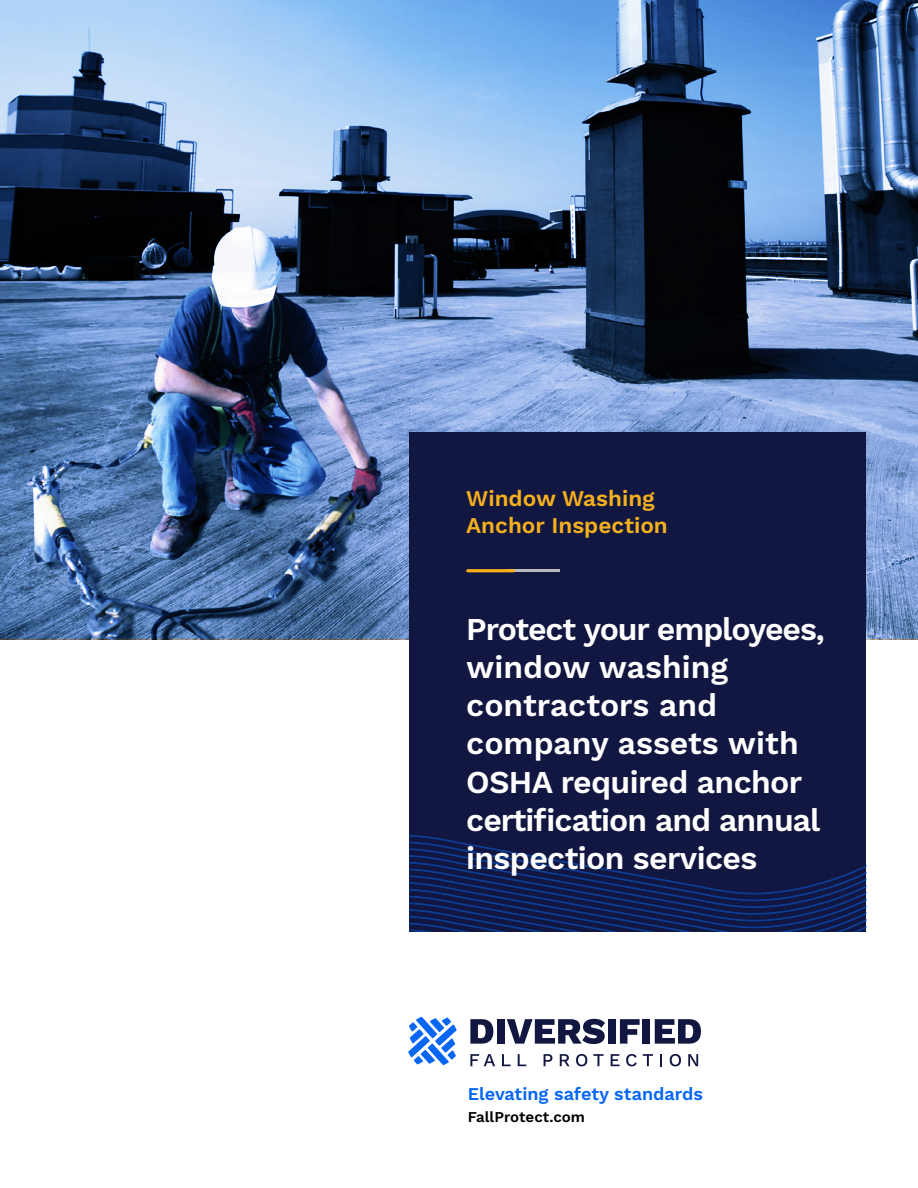
<style>
.page{position:relative;width:918px;height:1188px;background:#fff}
.page>*{position:absolute;margin:0;border:0;box-sizing:border-box;transform-origin:0 0}
.t1{font:600 31.8px/38.2px "Work Sans";letter-spacing:-.02em;color:#fff}
.t2{font:600 22.5px/27px "Work Sans";color:#f6b01d}
.t3{font:600 18px "Work Sans";color:#0767f2}
.t4{font:600 15px "Work Sans";color:#000}
</style>
<div class="page">
<img style="left:0;top:0;width:918px;height:639px">
<div style="left:410px;top:432px;width:456px;height:499px;background:#111740"></div>
<hr style="left:506px;top:570px;width:54px;height:2px;background:#bbbbbf">
<hr style="left:466px;top:569px;width:49px;height:3px;background:#f6b01d;border-radius:2px">
<svg style="left:410px;top:835px;width:456px;height:96px"></svg>
<svg style="left:688px;top:1054px;width:10px;height:12px"></svg>
<svg style="left:470px;top:1019px;width:23px;height:25px"></svg>
<div style="left:497px;top:1019px;width:8px;height:25px;background:#111740"></div>
<svg style="left:507px;top:1019px;width:98px;height:25px"></svg>
<div style="left:608px;top:1019px;width:7px;height:25px;background:#111740"></div>
<svg style="left:620px;top:1019px;width:20px;height:25px"></svg>
<div style="left:643px;top:1019px;width:7px;height:25px;background:#111740"></div>
<svg style="left:655px;top:1019px;width:46px;height:25px"></svg>
<svg style="left:470px;top:1054px;width:25px;height:12px"></svg>
<svg style="left:502px;top:1054px;width:9px;height:12px"></svg>
<svg style="left:518px;top:1054px;width:8px;height:12px"></svg>
<svg style="left:544px;top:1054px;width:9px;height:12px"></svg>
<svg style="left:560px;top:1054px;width:10px;height:12px"></svg>
<svg style="left:576px;top:1054px;width:28px;height:13px"></svg>
<svg style="left:611px;top:1054px;width:9px;height:12px"></svg>
<svg style="left:626px;top:1054px;width:11px;height:12px"></svg>
<svg style="left:643px;top:1054px;width:10px;height:12px"></svg>
<svg style="left:660px;top:1054px;width:2px;height:12px"></svg>
<svg style="left:669px;top:1054px;width:12px;height:13px"></svg>
<svg style="left:408px;top:1017px;width:49px;height:48px"></svg>
<p class="t2" style="left:466px;top:486px;width:203px">Window Washing<br>Anchor Inspection</p>
<h1 class="t1" style="left:466px;top:611px;width:360px">Protect your employees, window washing contractors and company assets with<br>OSHA required anchor</h1>
<p class="t1" style="left:466px;top:802px;width:356px">certifcation and annual inspection services</p>
<p class="t3" style="left:468px;top:1084px;width:237px">Elevating safety standards</p>
<p class="t4" style="left:468px;top:1108px;width:119px">FallProtect.com</p>
</div>
